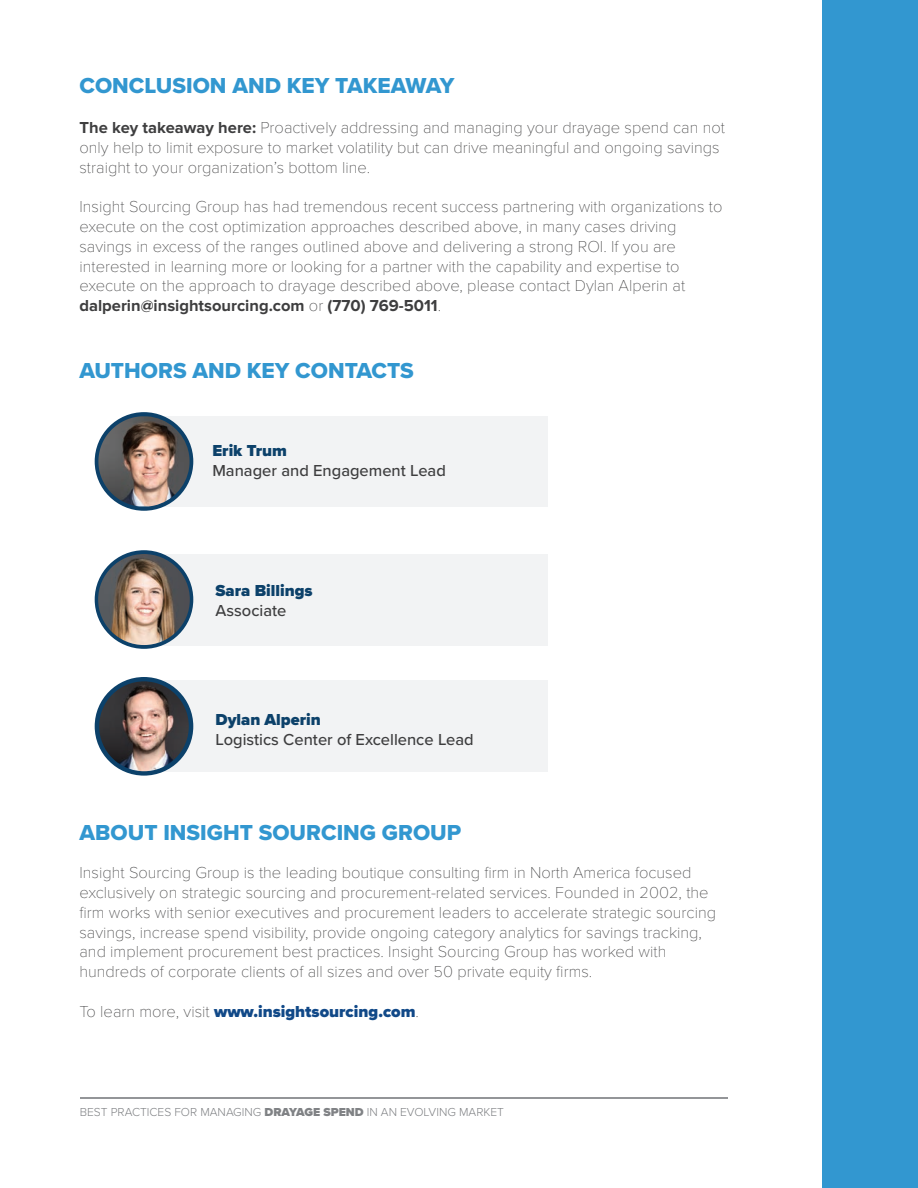
<style>
.page{position:relative;width:918px;height:1188px;background:#fff}
.page>*{position:absolute;margin:0;border:0;box-sizing:border-box;transform-origin:0 0}
.t1{font:22.5px "Proxima Nova Extrabld";color:#3297d0}
.t2{font:100 16.5px/19.8px "Proxima Nova T";color:#3e3e3f}
.t3{font:500 16.5px "Proxima Nova";color:#3e3e3f}
.t4{font:700 16.5px "Proxima Nova";color:#3e3e3f}
.t5{font:900 16.5px "Proxima Nova";color:#114988}
.t6{font:900 16.5px "Proxima Nova";color:#0c416a}
.t7{font:300 12px "Proxima Nova";color:#808285}
.s1{font-family:"Proxima Nova";font-weight:700}
.s2{font-family:"Proxima Nova T";font-weight:100}
.s3{font-family:"Proxima Nova T";font-weight:100;color:#3e3e3f}
.s4{font-weight:900}
</style>
<div class="page">
<div style="left:823px;top:0;width:95px;height:1188px;background:#3297d0"></div>
<hr style="left:80px;top:1097px;width:648px;height:2px;background:#939598">
<div style="left:141px;top:416px;width:406px;height:91px;background:#f2f3f4"></div>
<img style="left:95px;top:412px;width:98px;height:99px;border-radius:50%">
<img style="left:103px;top:416px;width:38px;height:25px">
<div style="left:141px;top:554px;width:406px;height:91px;background:#f2f3f4"></div>
<div style="left:144px;top:681px;width:403px;height:91px;background:#f2f3f4"></div>
<div style="left:95px;top:677px;width:98px;height:99px;background:#0c416a;border-radius:50%"></div>
<div style="left:95px;top:550px;width:98px;height:99px;background:#0c416a;border-radius:50%"></div>
<img style="left:98px;top:554px;width:92px;height:91px;border-radius:46px">
<img style="left:99px;top:681px;width:90px;height:90px;border-radius:45px">
<h1 class="t1" style="left:80px;top:69px;width:377px">CONCLUSION AND KEY TAKEAWAY</h1>
<p class="t2" style="left:80px;top:116px;width:647px"><span class="s1">The key takeaway here:</span> Proactively addressing and managing your drayage spend can not only help to limit exposure to market volatility but can drive meaningful and ongoing savings straight to your organization’s bottom line.</p>
<p class="t2" style="left:80px;top:196px;width:644px">Insight Sourcing Group has had tremendous recent success partnering with organizations to execute on the cost optimization approaches described above, in many cases driving savings in excess of the ranges outlined above and delivering a strong ROI. If you are interested in learning more or looking for a partner with the capability and expertise to execute on the approach to drayage described above, please contact Dylan Alperin at</p>
<p class="t4" style="left:80px;top:296px;width:363px">dalperin@insightsourcing.com <span class="s2">or</span> (770) 769-5011<span class="s2">.</span></p>
<h1 class="t1" style="left:80px;top:353px;width:336px">AUTHORS AND KEY CONTACTS</h1>
<p class="t6" style="left:212px;top:438px;width:76px">Erik Trum</p>
<p class="t3" style="left:212px;top:458px;width:235px">Manager and Engagement Lead</p>
<p class="t6" style="left:216px;top:578px;width:99px">Sara Billings</p>
<p class="t3" style="left:216px;top:598px;width:72px">Associate</p>
<p class="t6" style="left:216px;top:707px;width:107px">Dylan Alperin</p>
<p class="t3" style="left:216px;top:727px;width:260px">Logistics Center of Excellence Lead</p>
<h1 class="t1" style="left:80px;top:816px;width:383px">ABOUT INSIGHT SOURCING GROUP</h1>
<p class="t2" style="left:80px;top:862px;width:638px">Insight Sourcing Group is the leading boutique consulting firm in North America focused exclusively on strategic sourcing and procurement-related services. Founded in 2002, the firm works with senior executives and procurement leaders to accelerate strategic sourcing savings, increase spend visibility, provide ongoing category analytics for savings tracking, and implement procurement best practices. Insight Sourcing Group has worked with hundreds of corporate clients of all sizes and over 50 private equity firms.</p>
<p class="t5" style="left:80px;top:999px;width:341px"><span class="s3">To learn more, visit</span> www.insightsourcing.com<span class="s3">.</span></p>
<p class="t7" style="left:80px;top:1103px;width:426px">BEST PRACTICES FOR MANAGING <span class="s4">DRAYAGE SPEND</span> IN AN EVOLVING MARKET</p>
</div>
